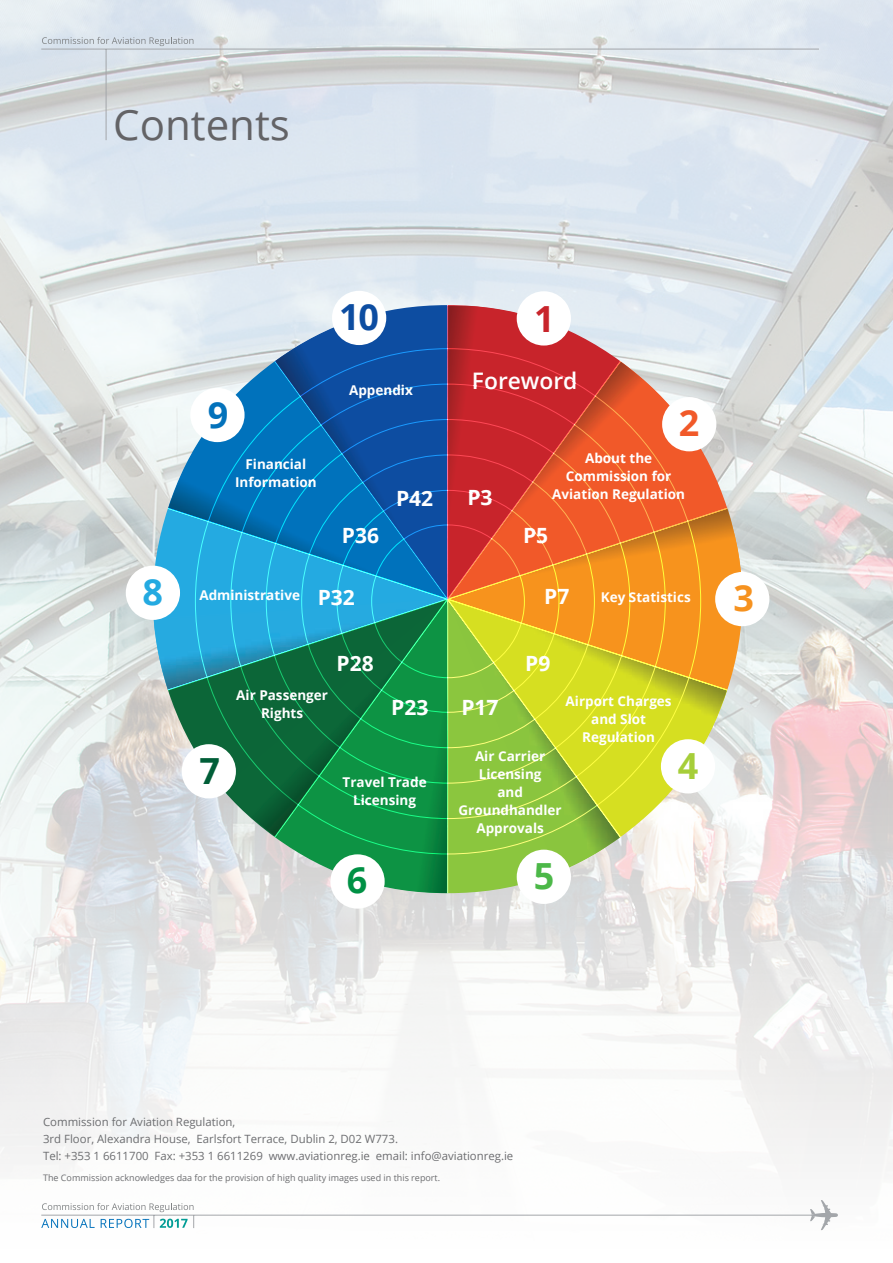
<style>
.page{position:relative;width:893px;height:1263px;background:#fff}
.page>*{position:absolute;margin:0;border:0;box-sizing:border-box;transform-origin:0 0}
.t1{font:42px "Open Sans";color:#636366}
.t2{font:700 36px "Open Sans";color:#0d4da1}
.t3{font:700 36px "Open Sans";color:#c8242b}
.t4{font:700 36px "Open Sans";color:#24aae1}
.t5{font:700 36px "Open Sans";color:#f6921f}
.t6{font:700 36px "Open Sans";color:#0372bb}
.t7{font:700 36px "Open Sans";color:#f15929}
.t8{font:700 36px "Open Sans";color:#a6ce39}
.t9{font:700 36px "Open Sans";color:#009145}
.t10{font:700 36px "Open Sans";color:#4cb848}
.t11{font:700 36px "Open Sans";color:#005e38}
.t12{font:600 22.8px "Open Sans";color:#fff}
.t13{font:700 21px "Open Sans";color:#fff}
.t14{font:700 13.5px/18px "Open Sans";color:#fff;text-align:center}
.t15{font:11.4px/16.6px "Open Sans";color:#6c6d70}
.t16{font:9px "Open Sans";color:#6c6d70}
.s1{font-size:21px}
</style>
<div class="page">
<img style="left:0;top:0;width:893px;height:1231px">
<svg style="left:148px;top:508px;width:19px;height:182px;background:#a9ceda"></svg>
<svg style="left:728px;top:508px;width:19px;height:182px;background:#e1c7a3"></svg>
<img style="left:728px;top:508px;width:13px;height:68px">
<img style="left:154px;top:616px;width:13px;height:74px">
<svg style="left:41px;top:1203px;width:153px;height:25px"></svg>
<hr style="left:41px;top:1215px;width:778px;height:1px;background:#a3a6aa">
<svg style="left:810px;top:1200px;width:28px;height:30px"></svg>
<svg style="left:42px;top:37px;width:151px;height:9px"></svg>
<hr style="left:106px;top:49px;width:1px;height:91px;background:#a3a6aa">
<hr style="left:41px;top:49px;width:778px;height:1px;background:#a3a6aa">
<svg style="left:167px;top:304px;width:561px;height:590px;background:#839473"></svg>
<div style="left:517px;top:291px;width:54px;height:55px;background:#fff;border-radius:50%"></div>
<div style="left:662px;top:397px;width:54px;height:54px;background:#fff;border-radius:50%"></div>
<div style="left:715px;top:572px;width:54px;height:54px;background:#fff;border-radius:50%"></div>
<div style="left:661px;top:739px;width:54px;height:54px;background:#fff;border-radius:50%"></div>
<div style="left:517px;top:850px;width:54px;height:54px;background:#fff;border-radius:50%"></div>
<div style="left:330px;top:854px;width:55px;height:55px;background:#fff;border-radius:50%"></div>
<div style="left:182px;top:744px;width:54px;height:54px;background:#fff;border-radius:50%"></div>
<div style="left:126px;top:566px;width:54px;height:54px;background:#fff;border-radius:50%"></div>
<div style="left:190px;top:388px;width:55px;height:54px;background:#fff;border-radius:50%"></div>
<div style="left:332px;top:291px;width:54px;height:54px;background:#fff;border-radius:50%"></div>
<h1 class="t1" style="left:113px;top:96px;width:178px">Contents</h1>
<h2 class="t2" style="left:339px;top:291px;width:42px">10</h2>
<p class="t14" style="left:349px;top:381px;width:65px">Appendix</p>
<h2 class="t3" style="left:534px;top:294px;width:22px">1</h2>
<h3 class="t12" style="left:472px;top:365px;width:107px">Foreword</h3>
<h2 class="t6" style="left:208px;top:389px;width:22px">9</h2>
<h2 class="t7" style="left:679px;top:398px;width:22px">2</h2>
<p class="t14" style="left:235px;top:455px;width:83px">Financial<br>Information</p>
<h3 class="t13" style="left:342px;top:520px;width:39px">P36</h3>
<h3 class="t13" style="left:396px;top:484px;width:39px">P42</h3>
<h3 class="t13" style="left:467px;top:483px;width:27px">P3</h3>
<p class="t14" style="left:552px;top:448px;width:134px">About the<br>Commission for<br>Aviation Regulation</p>
<h3 class="t13" style="left:523px;top:520px;width:27px">P5</h3>
<h2 class="t4" style="left:143px;top:567px;width:22px">8</h2>
<h2 class="t5" style="left:733px;top:573px;width:22px">3</h2>
<h3 class="t13" style="left:544px;top:581px;width:27px">P7</h3>
<p class="t14" style="left:601px;top:587px;width:91px">Key Statistics</p>
<p class="t14" style="left:199px;top:586px;width:157px">Administrative <span class="s1">P32</span></p>
<h2 class="t11" style="left:199px;top:745px;width:22px">7</h2>
<p class="t14" style="left:236px;top:686px;width:93px">Air Passenger<br>Rights</p>
<h3 class="t13" style="left:337px;top:649px;width:39px">P28</h3>
<h3 class="t13" style="left:391px;top:692px;width:39px">P23</h3>
<p class="t14" style="left:343px;top:773px;width:86px">Travel Trade<br>Licensing</p>
<h3 class="t13" style="left:461px;top:692px;width:39px">P17</h3>
<h3 class="t13" style="left:525px;top:648px;width:27px">P9</h3>
<p class="t14" style="left:566px;top:691px;width:108px">Airport Charges and Slot<br>Regulation</p>
<p class="t14" style="left:458px;top:746px;width:105px">Air Carrier<br>Licensing<br>and<br>Groundhandler<br>Approvals</p>
<h2 class="t8" style="left:678px;top:740px;width:22px">4</h2>
<h2 class="t9" style="left:347px;top:854px;width:22px">6</h2>
<h2 class="t10" style="left:534px;top:851px;width:22px">5</h2>
<p class="t15" style="left:43px;top:1113px;width:472px">Commission for Aviation Regulation,<br>3rd Floor, Alexandra House, Earlsfort Terrace, Dublin 2, D02 W773.<br>Tel: +353 1 6611700 Fax: +353 1 6611269 www.aviationreg.ie email: info@aviationreg.ie</p>
<p class="t16" style="left:43px;top:1171px;width:399px">The Commission acknowledges daa for the provision of high quality images used in this report.</p>
</div>
